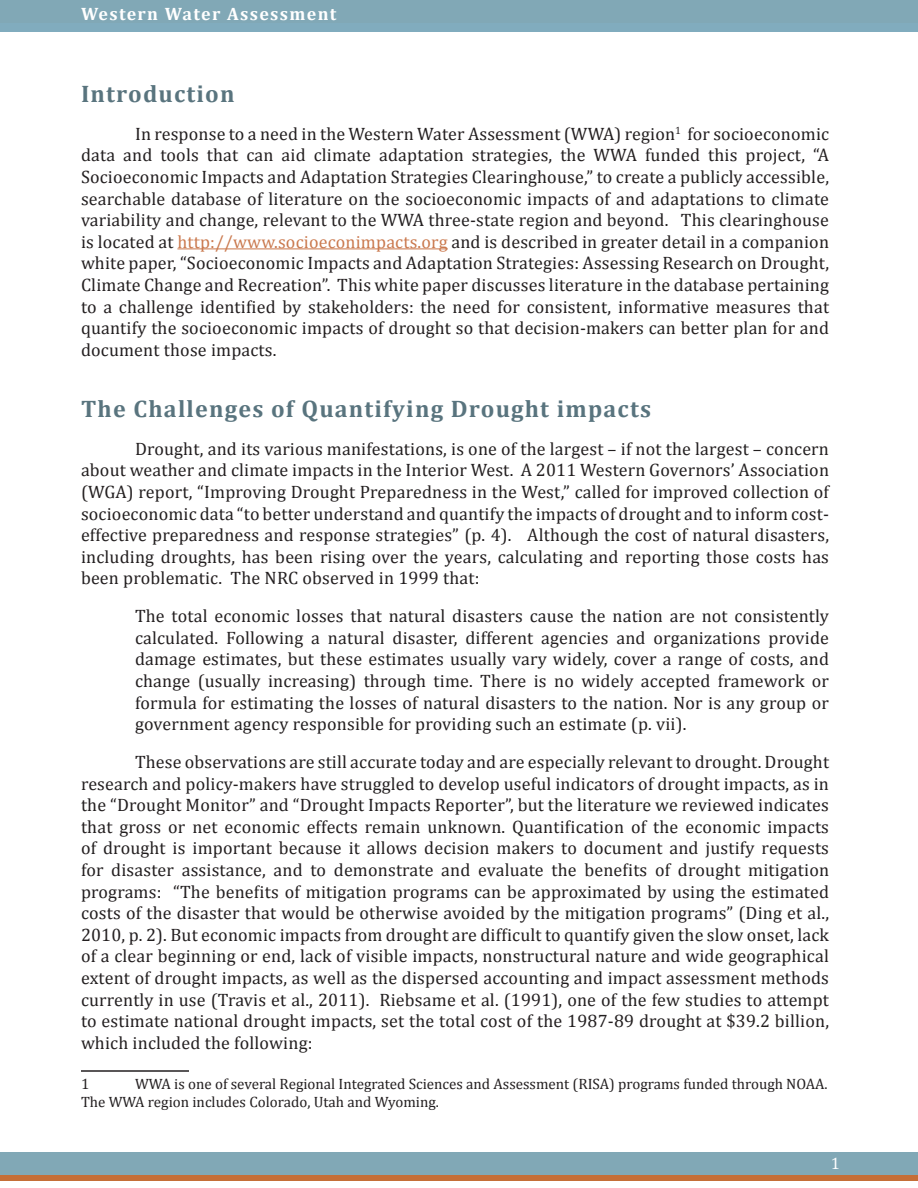
<style>
.page{position:relative;width:918px;height:1188px;background:#fff}
.page>*{position:absolute;margin:0;border:0;box-sizing:border-box;transform-origin:0 0}
.Head_1{font:700 24px "Cambria";letter-spacing:.05em;color:#59747e}
.Body{font:18px/21.6px "Cambria";letter-spacing:.01em;color:#231f20;text-align:justify}
.Document_Information{font:700 18px "Cambria";letter-spacing:.075em;color:#fff}
.t1{font:16.5px "Cambria";color:#fff}
.t2{font:15px/18px "Cambria";color:#231f20}
.s1{color:#ca794e}
</style>
<div class="page">
<div style="left:0;top:11px;width:918px;height:20px;background:#81acbe"></div>
<div style="left:0;top:1174px;width:918px;height:7px;background:#c56e37"></div>
<div style="left:0;top:1152px;width:918px;height:22px;background:#81a8b6"></div>
<div style="left:0;top:0;width:918px;height:22px;background:#81a8b6"></div>
<hr style="left:177px;top:248px;width:271px;height:1px;background:#ca794e">
<hr style="left:81px;top:1070px;width:108px;height:2px;background:#231f20">
<p class="Document_Information" style="left:81px;top:2px;width:257px">Western Water Assessment</p>
<p class="Head_1" style="left:81px;top:77px;width:155px">Introduction</p>
<p class="Body" style="left:81px;top:123px;width:750px;text-indent:54px">In response to a need in the Western Water Assessment (WWA) region<sup>1</sup> for socioeconomic data and tools that can aid climate adaptation strategies, the WWA funded this project, “A Socioeconomic Impacts and Adaptation Strategies Clearinghouse,” to create a publicly accessible, searchable database of literature on the socioeconomic impacts of and adaptations to climate variability and change, relevant to the WWA three-state region and beyond. This clearinghouse is located at <span class="s1">http://www.socioeconimpacts.org</span> and is described in greater detail in a companion white paper, “Socioeconomic Impacts and Adaptation Strategies: Assessing Research on Drought, Climate Change and Recreation”. This white paper discusses literature in the database pertaining to a challenge identified by stakeholders: the need for consistent, informative measures that quantify the socioeconomic impacts of drought so that decision-makers can better plan for and document those impacts.</p>
<p class="Head_1" style="left:81px;top:392px;width:572px">The Challenges of Quantifying Drought impacts</p>
<p class="Body" style="left:81px;top:438px;width:750px;text-indent:54px">Drought, and its various manifestations, is one of the largest – if not the largest – concern about weather and climate impacts in the Interior West. A 2011 Western Governors’ Association (WGA) report, “Improving Drought Preparedness in the West,” called for improved collection of socioeconomic data “to better understand and quantify the impacts of drought and to inform cost&shy;effective preparedness and response strategies” (p. 4). Although the cost of natural disasters, including droughts, has been rising over the years, calculating and reporting those costs has been problematic. The NRC observed in 1999 that:</p>
<p class="Body" style="left:135px;top:605px;width:696px">The total economic losses that natural disasters cause the nation are not consistently calculated. Following a natural disaster, different agencies and organizations provide damage estimates, but these estimates usually vary widely, cover a range of costs, and change (usually increasing) through time. There is no widely accepted framework or formula for estimating the losses of natural disasters to the nation. Nor is any group or government agency responsible for providing such an estimate (p. vii).</p>
<p class="Body" style="left:81px;top:751px;width:750px;text-indent:54px">These observations are still accurate today and are especially relevant to drought. Drought research and policy-makers have struggled to develop useful indicators of drought impacts, as in the “Drought Monitor” and “Drought Impacts Reporter”, but the literature we reviewed indicates that gross or net economic effects remain unknown. Quantification of the economic impacts of drought is important because it allows decision makers to document and justify requests for disaster assistance, and to demonstrate and evaluate the benefits of drought mitigation programs: “The benefits of mitigation programs can be approximated by using the estimated costs of the disaster that would be otherwise avoided by the mitigation programs” (Ding et al., 2010, p. 2). But economic impacts from drought are difficult to quantify given the slow onset, lack of a clear beginning or end, lack of visible impacts, nonstructural nature and wide geographical extent of drought impacts, as well as the dispersed accounting and impact assessment methods currently in use (Travis et al., 2011). Riebsame et al. (1991), one of the few studies to attempt to estimate national drought impacts, set the total cost of the 1987-89 drought at $39.2 billion, which included the following:</p>
<p class="t2" style="left:81px;top:1075px;width:10px">1</p>
<p class="t2" style="left:81px;top:1075px;width:748px;text-indent:54px">WWA is one of several Regional Integrated Sciences and Assessment (RISA) programs funded through NOAA.<br>The WWA region includes Colorado, Utah and Wyoming.</p>
<p class="t1" style="left:831px;top:1153px;width:11px">1</p>
</div>
